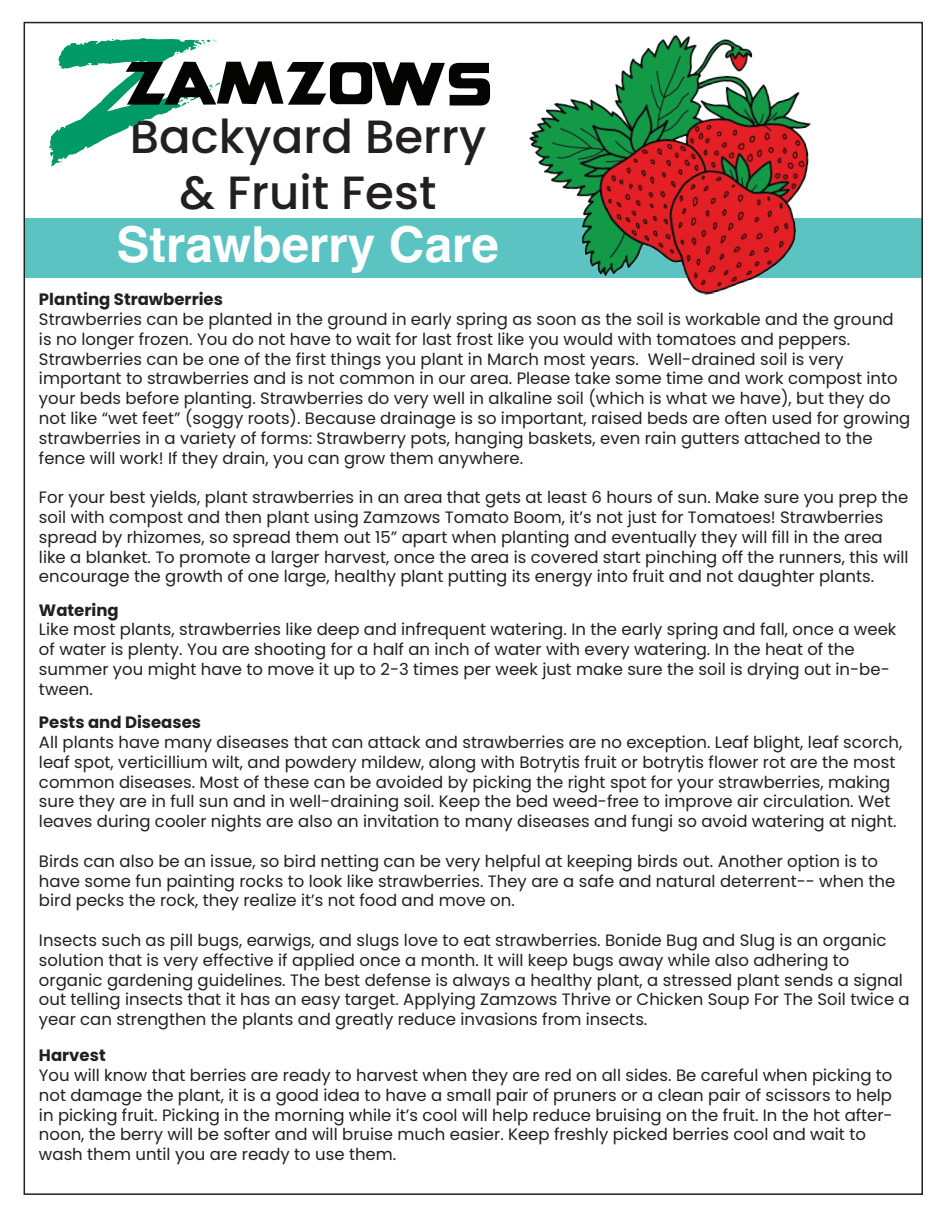
<style>
.page{position:relative;width:945px;height:1215px;background:#fff}
.page>*{position:absolute;margin:0;border:0;box-sizing:border-box;transform-origin:0 0}
.t1{font:700 49.5px "Helvetica";color:#fff}
.t2{font:500 46.65px/55.9px "Poppins";color:#231f20;text-align:center}
.t3{font:16.5px/19.8px "Poppins";color:#231f20}
.t4{font:700 16.5px "Poppins";color:#231f20}
</style>
<div class="page">
<div style="left:24px;top:218px;width:898px;height:60px;background:#5bc4c2"></div>
<img style="left:520px;top:21px;width:309px;height:274px">
<svg style="left:49px;top:38px;width:441px;height:128px"></svg>
<h2 class="t2" style="left:130px;top:108px;width:358px">Backyard Berry &amp; Fruit Fest</h2>
<h1 class="t1" style="left:117px;top:214px;width:384px">Strawberry Care</h1>
<p class="t4" style="left:39px;top:290px;width:186px">Planting Strawberries</p>
<p class="t3" style="left:39px;top:309px;width:873px">Strawberries can be planted in the ground in early spring as soon as the soil is workable and the ground is no longer frozen. You do not have to wait for last frost like you would with tomatoes and peppers.<br>Strawberries can be one of the first things you plant in March most years. Well-drained soil is very important to strawberries and is not common in our area. Please take some time and work compost into your beds before planting. Strawberries do very well in alkaline soil (which is what we have), but they do not like “wet feet” (soggy roots). Because drainage is so important, raised beds are often used for growing strawberries in a variety of forms: Strawberry pots, hanging baskets, even rain gutters attached to the fence will work! If they drain, you can grow them anywhere.</p>
<p class="t3" style="left:39px;top:488px;width:871px">For your best yields, plant strawberries in an area that gets at least 6 hours of sun. Make sure you prep the soil with compost and then plant using Zamzows Tomato Boom, it’s not just for Tomatoes! Strawberries spread by rhizomes, so spread them out 15” apart when planting and eventually they will fill in the area like a blanket. To promote a larger harvest, once the area is covered start pinching off the runners, this will encourage the growth of one large, healthy plant putting its energy into fruit and not daughter plants.</p>
<p class="t4" style="left:39px;top:600px;width:81px">Watering</p>
<p class="t3" style="left:39px;top:620px;width:859px">Like most plants, strawberries like deep and infrequent watering. In the early spring and fall, once a week of water is plenty. You are shooting for a half an inch of water with every watering. In the heat of the summer you might have to move it up to 2-3 times per week just make sure the soil is drying out in-be&shy;tween.</p>
<p class="t4" style="left:39px;top:713px;width:164px">Pests and Diseases</p>
<p class="t3" style="left:39px;top:732px;width:865px">All plants have many diseases that can attack and strawberries are no exception. Leaf blight, leaf scorch, leaf spot, verticillium wilt, and powdery mildew, along with Botrytis fruit or botrytis flower rot are the most common diseases. Most of these can be avoided by picking the right spot for your strawberries, making sure they are in full sun and in well-draining soil. Keep the bed weed-free to improve air circulation. Wet leaves during cooler nights are also an invitation to many diseases and fungi so avoid watering at night.</p>
<p class="t3" style="left:39px;top:851px;width:858px">Birds can also be an issue, so bird netting can be very helpful at keeping birds out. Another option is to have some fun painting rocks to look like strawberries. They are a safe and natural deterrent-- when the bird pecks the rock, they realize it’s not food and move on.</p>
<p class="t3" style="left:39px;top:930px;width:872px">Insects such as pill bugs, earwigs, and slugs love to eat strawberries. Bonide Bug and Slug is an organic solution that is very effective if applied once a month. It will keep bugs away while also adhering to organic gardening guidelines. The best defense is always a healthy plant, a stressed plant sends a signal out telling insects that it has an easy target. Applying Zamzows Thrive or Chicken Soup For The Soil twice a year can strengthen the plants and greatly reduce invasions from insects.</p>
<p class="t4" style="left:39px;top:1046px;width:68px">Harvest</p>
<p class="t3" style="left:39px;top:1065px;width:855px">You will know that berries are ready to harvest when they are red on all sides. Be careful when picking to not damage the plant, it is a good idea to have a small pair of pruners or a clean pair of scissors to help in picking fruit. Picking in the morning while it’s cool will help reduce bruising on the fruit. In the hot after&shy;noon, the berry will be softer and will bruise much easier. Keep freshly picked berries cool and wait to wash them until you are ready to use them.</p>
</div>
